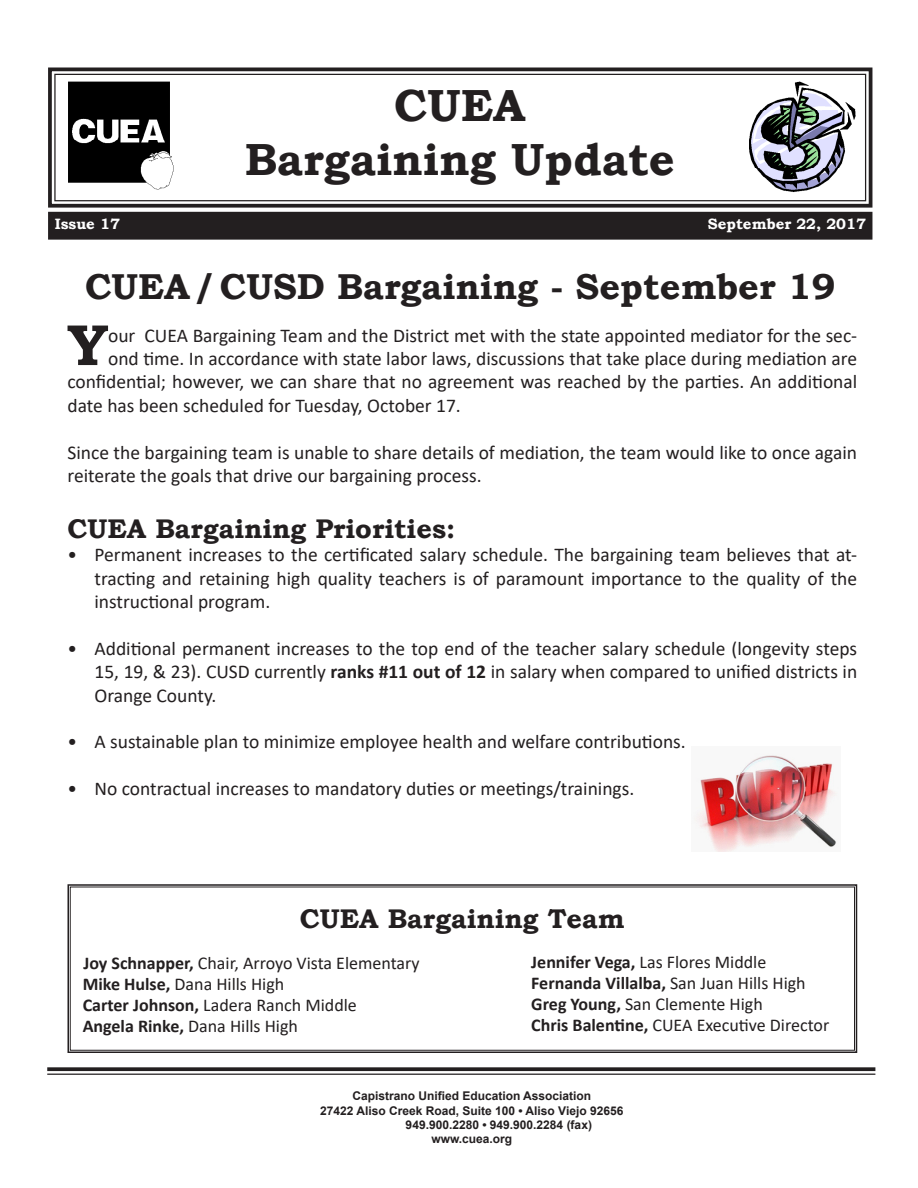
<style>
.page{position:relative;width:918px;height:1188px;background:#fff}
.page>*{position:absolute;margin:0;border:0;box-sizing:border-box;transform-origin:0 0}
.t1{font:700 58.05px "Bookman Old Style";color:#231f20}
.t2{font:700 45px "Bookman Old Style";color:#231f20}
.t3{font:700 36px "Bookman Old Style";color:#231f20}
.t4{font:700 27px "Bookman Old Style";color:#231f20}
.t5{font:19.5px/23.4px "Calibri";color:#231f20;text-align:justify}
.t6{font:18px "Calibri";color:#231f20}
.t7{font:700 18px "Calibri";color:#231f20}
.t8{font:700 15px "Bookman Old Style";color:#fff}
.t9{font:700 12px "Arial";color:#231f20}
.s1{font-weight:700}
.s2{font-weight:400}
</style>
<div class="page">
<svg style="left:48px;top:67px;width:825px;height:141px"></svg>
<div style="left:54px;top:74px;width:812px;height:127px;border:1px solid #231f20"></div>
<div style="left:49px;top:213px;width:823px;height:26px;background:#231f20"></div>
<div style="left:48px;top:212px;width:824px;height:28px;border:2px solid #231f20"></div>
<img style="left:61px;top:81px;width:115px;height:110px">
<svg style="left:47px;top:1067px;width:828px;height:4px;background:#343131"></svg>
<hr style="left:47px;top:1074px;width:828px;height:1px;background:#231f20">
<img style="left:749px;top:81px;width:107px;height:111px">
<svg style="left:67px;top:884px;width:791px;height:169px"></svg>
<div style="left:70px;top:887px;width:785px;height:164px;border:1px solid #231f20"></div>
<img style="left:694px;top:755px;width:143px;height:97px">
<p class="t2" style="left:394px;top:73px;width:133px">CUEA</p>
<p class="t2" style="left:245px;top:127px;width:432px">Bargaining Update</p>
<p class="t8" style="left:55px;top:213px;width:67px">Issue 17</p>
<p class="t8" style="left:708px;top:213px;width:160px">September 22, 2017</p>
<p class="t3" style="left:85px;top:261px;width:752px">CUEA/CUSD Bargaining - September 19</p>
<p class="t1" style="left:68px;top:303px;width:42px">Y</p>
<p class="t5" style="left:108px;top:323px;width:751px">our CUEA Bargaining Team and the District met with the state appointed mediator for the sec-</p>
<p class="t5" style="left:108px;top:346px;width:751px">ond time. In accordance with state labor laws, discussions that take place during mediation are</p>
<p class="t5" style="left:68px;top:370px;width:791px">confidential; however, we can share that no agreement was reached by the parties. An additional</p>
<p class="t5" style="left:68px;top:393px;width:395px">date has been scheduled for Tuesday, October 17.</p>
<p class="t5" style="left:68px;top:440px;width:791px">Since the bargaining team is unable to share details of mediation, the team would like to once again reiterate the goals that drive our bargaining process.</p>
<p class="t4" style="left:68px;top:509px;width:389px">CUEA Bargaining Priorities:</p>
<p class="t5" style="left:94px;top:543px;width:764px;text-indent:-27px">• Permanent increases to the certificated salary schedule. The bargaining team believes that at&shy;tracting and retaining high quality teachers is of paramount importance to the quality of the instructional program.</p>
<p class="t5" style="left:94px;top:636px;width:764px;text-indent:-27px">• Additional permanent increases to the top end of the teacher salary schedule (longevity steps 15, 19, &amp; 23). CUSD currently <span class="s1">ranks #11 out of 12</span> in salary when compared to unified districts in Orange County.</p>
<p class="t5" style="left:68px;top:730px;width:620px">• A sustainable plan to minimize employee health and welfare contributions.</p>
<p class="t5" style="left:68px;top:777px;width:568px">• No contractual increases to mandatory duties or meetings/trainings.</p>
<p class="t4" style="left:300px;top:899px;width:327px">CUEA Bargaining Team</p>
<p class="t6" style="left:83px;top:951px;width:338px"><span class="s1">Joy Schnapper,</span> Chair, Arroyo Vista Elementary</p>
<p class="t6" style="left:83px;top:972px;width:203px"><span class="s1">Mike Hulse,</span> Dana Hills High</p>
<p class="t6" style="left:83px;top:993px;width:276px"><span class="s1">Carter Johnson,</span> Ladera Ranch Middle</p>
<p class="t6" style="left:83px;top:1014px;width:217px"><span class="s1">Angela Rinke,</span> Dana Hills High</p>
<p class="t6" style="left:531px;top:950px;width:237px"><span class="s1">Jennifer Vega,</span> Las Flores Middle</p>
<p class="t7" style="left:531px;top:971px;width:276px">Fernanda Villalba, <span class="s2">San Juan Hills High</span></p>
<p class="t6" style="left:531px;top:992px;width:233px"><span class="s1">Greg Young,</span> San Clemente High</p>
<p class="t6" style="left:531px;top:1013px;width:299px"><span class="s1">Chris Balentine,</span> CUEA Executive Director</p>
<p class="t9" style="left:352px;top:1087px;width:240px">Capistrano Unified Education Association</p>
<p class="t9" style="left:320px;top:1102px;width:305px">27422 Aliso Creek Road, Suite 100 • Aliso Viejo 92656</p>
<p class="t9" style="left:406px;top:1116px;width:188px">949.900.2280 • 949.900.2284 (fax)</p>
<p class="t9" style="left:431px;top:1131px;width:82px">www.cuea.org</p>
</div>
